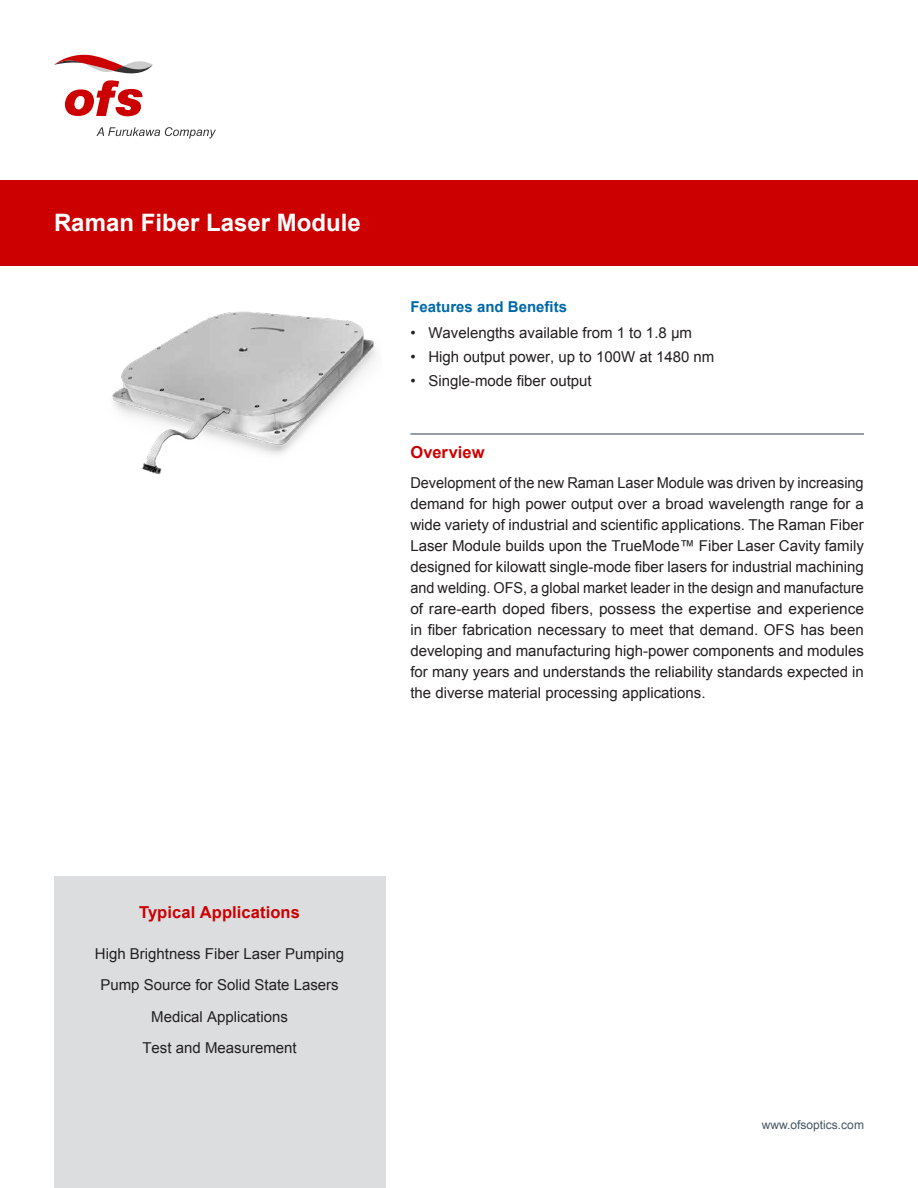
<style>
.page{position:relative;width:918px;height:1188px;background:#fff}
.page>*{position:absolute;margin:0;border:0;box-sizing:border-box;transform-origin:0 0}
.t1{font:700 24px "Arial";color:#fff}
.t2{font:700 16.5px "Arial";letter-spacing:.005em;color:#c00}
.t3{font:15px/21px "Arial";color:#231f20;text-align:justify}
.t4{font:700 15px "Arial";color:#0068a9}
.t5{font:12px "Arial";color:#45555f}
</style>
<div class="page">
<svg style="left:96px;top:127px;width:120px;height:11px"></svg>
<svg style="left:54px;top:54px;width:99px;height:63px"></svg>
<div style="left:0;top:180px;width:918px;height:86px;background:#c00"></div>
<img style="left:112px;top:311px;width:264px;height:164px">
<div style="left:54px;top:876px;width:331px;height:312px;background:#dcdddf"></div>
<hr style="left:410px;top:434px;width:454px;height:1px;background:#313e48">
<h1 class="t1" style="left:54px;top:207px;width:308px">Raman Fiber Laser Module</h1>
<p class="t4" style="left:410px;top:297px;width:158px">Features and Benefits</p>
<p class="t3" style="left:410px;top:322px;width:283px">• Wavelengths available from 1 to 1.8 µm</p>
<p class="t3" style="left:410px;top:346px;width:305px">• High output power, up to 100W at 1480 nm</p>
<p class="t3" style="left:410px;top:370px;width:183px">• Single-mode fiber output</p>
<p class="t2" style="left:410px;top:442px;width:76px">Overview</p>
<p class="t3" style="left:410px;top:473px;width:455px">Development of the new Raman Laser Module was driven by increasing demand for high power output over a broad wavelength range for a wide variety of industrial and scientific applications. The Raman Fiber Laser Module builds upon the TrueMode™ Fiber Laser Cavity family designed for kilowatt single-mode fiber lasers for industrial machining and welding. OFS, a global market leader in the design and manufacture of rare-earth doped fibers, possess the expertise and experience in fiber fabrication necessary to meet that demand. OFS has been developing and manufacturing high-power components and modules for many years and understands the reliability standards expected in the diverse material processing applications.</p>
<p class="t2" style="left:139px;top:901px;width:162px">Typical Applications</p>
<p class="t3" style="left:95px;top:938px;width:251px;line-height:31.5px;text-align:center">High Brightness Fiber Laser Pumping<br>Pump Source for Solid State Lasers<br>Medical Applications<br>Test and Measurement</p>
<p class="t5" style="left:762px;top:1117px;width:104px">www.ofsoptics.com</p>
</div>
